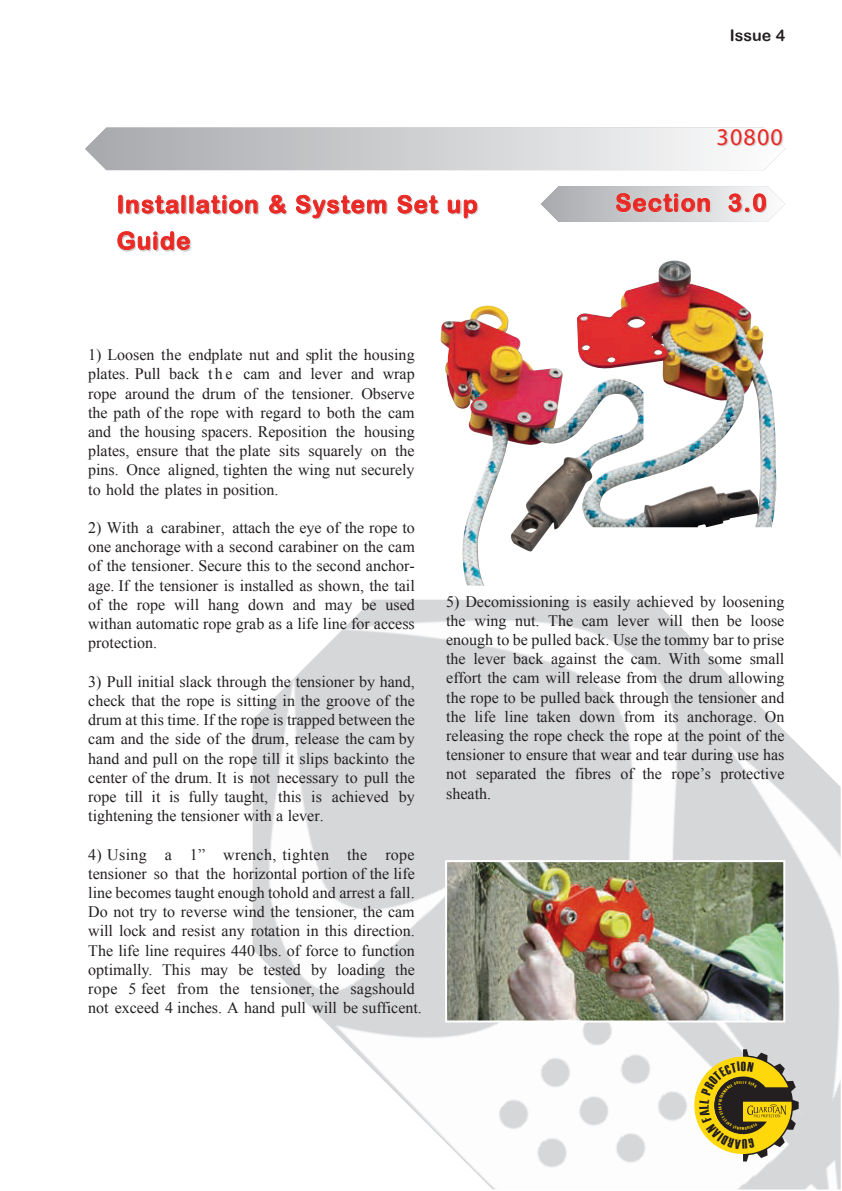
<style>
.page{position:relative;width:842px;height:1191px;background:#fff}
.page>*{position:absolute;margin:0;border:0;box-sizing:border-box;transform-origin:0 0}
.t1{font:24px "Arial Rounded MT Bold";letter-spacing:.04em;color:#ea2924}
.t2{font:24px "Myriad Pro";letter-spacing:.05em;color:#ea2924}
.t3{font:16px/19.2px "Times New Roman";color:#231f20;text-align:justify}
.t4{font:16px "Arial Rounded MT Bold";color:#231f20}
</style>
<div class="page">
<img style="left:253px;top:599px;width:588px;height:590px">
<svg style="left:85px;top:128px;width:700px;height:42px"></svg>
<svg style="left:541px;top:186px;width:244px;height:36px"></svg>
<svg style="left:118px;top:194px;width:142px;height:21px"></svg>
<svg style="left:269px;top:194px;width:19px;height:21px"></svg>
<svg style="left:296px;top:194px;width:92px;height:26px"></svg>
<svg style="left:397px;top:194px;width:43px;height:21px"></svg>
<svg style="left:447px;top:199px;width:32px;height:21px"></svg>
<svg style="left:117px;top:231px;width:75px;height:21px"></svg>
<img style="left:440px;top:305px;width:203px;height:280px">
<img style="left:448px;top:863px;width:334px;height:156px">
<div style="left:445px;top:860px;width:340px;height:162px;border:2px solid #fff"></div>
<img style="left:577px;top:261px;width:200px;height:266px">
<svg style="left:694px;top:1049px;width:105px;height:112px;background:#bdab56"></svg>
<p class="t4" style="left:730px;top:26px;width:57px">Issue 4</p>
<h1 class="t2" style="left:716px;top:122px;width:68px">30800</h1>
<h1 class="t1" style="left:117px;top:190px;width:362px">Installation &amp; System Set up</h1>
<h1 class="t1" style="left:615px;top:188px;width:153px">Section 3.0</h1>
<h1 class="t1" style="left:117px;top:226px;width:75px">Guide</h1>
<p class="t3" style="left:88px;top:345px;width:328px">1) Loosen the endplate nut and split the housing plates. Pull back t h e cam and lever and wrap rope around the drum of the tensioner. Observe the path of the rope with regard to both the cam and the housing spacers. Reposition the housing plates, ensure that the plate sits squarely on the pins. Once aligned, tighten the wing nut securely to hold the plates in position.</p>
<p class="t3" style="left:88px;top:518px;width:328px">2) With a carabiner, attach the eye of the rope to one anchorage with a second carabiner on the cam of the tensioner. Secure this to the second anchor&shy;age. If the tensioner is installed as shown, the tail of the rope will hang down and may be used withan automatic rope grab as a life line for access protection.</p>
<p class="t3" style="left:88px;top:671px;width:328px">3) Pull initial slack through the tensioner by hand, check that the rope is sitting in the groove of the drum at this time. If the rope is trapped between the cam and the side of the drum, release the cam by hand and pull on the rope till it slips backinto the center of the drum. It is not necessary to pull the rope till it is fully taught, this is achieved by tightening the tensioner with a lever.</p>
<p class="t3" style="left:88px;top:844px;width:335px;text-align:left">4) Using a 1” wrench, tighten the rope tensioner so that the horizontal portion of the life line becomes taught enough tohold and arrest a fall.<br>Do not try to reverse wind the tensioner, the cam will lock and resist any rotation in this direction.<br>The life line requires 440 lbs. of force to function optimally. This may be tested by loading the rope 5 feet from the tensioner, the sagshould not exceed 4 inches. A hand pull will be sufficent.</p>
<p class="t3" style="left:446px;top:591px;width:340px">5) Decomissioning is easily achieved by loosening the wing nut. The cam lever will then be loose enough to be pulled back. Use the tommy bar to prise the lever back against the cam. With some small effort the cam will release from the drum allowing the rope to be pulled back through the tensioner and the life line taken down from its anchorage. On releasing the rope check the rope at the point of the tensioner to ensure that wear and tear during use has not separated the fibres of the rope’s protective sheath.</p>
</div>
